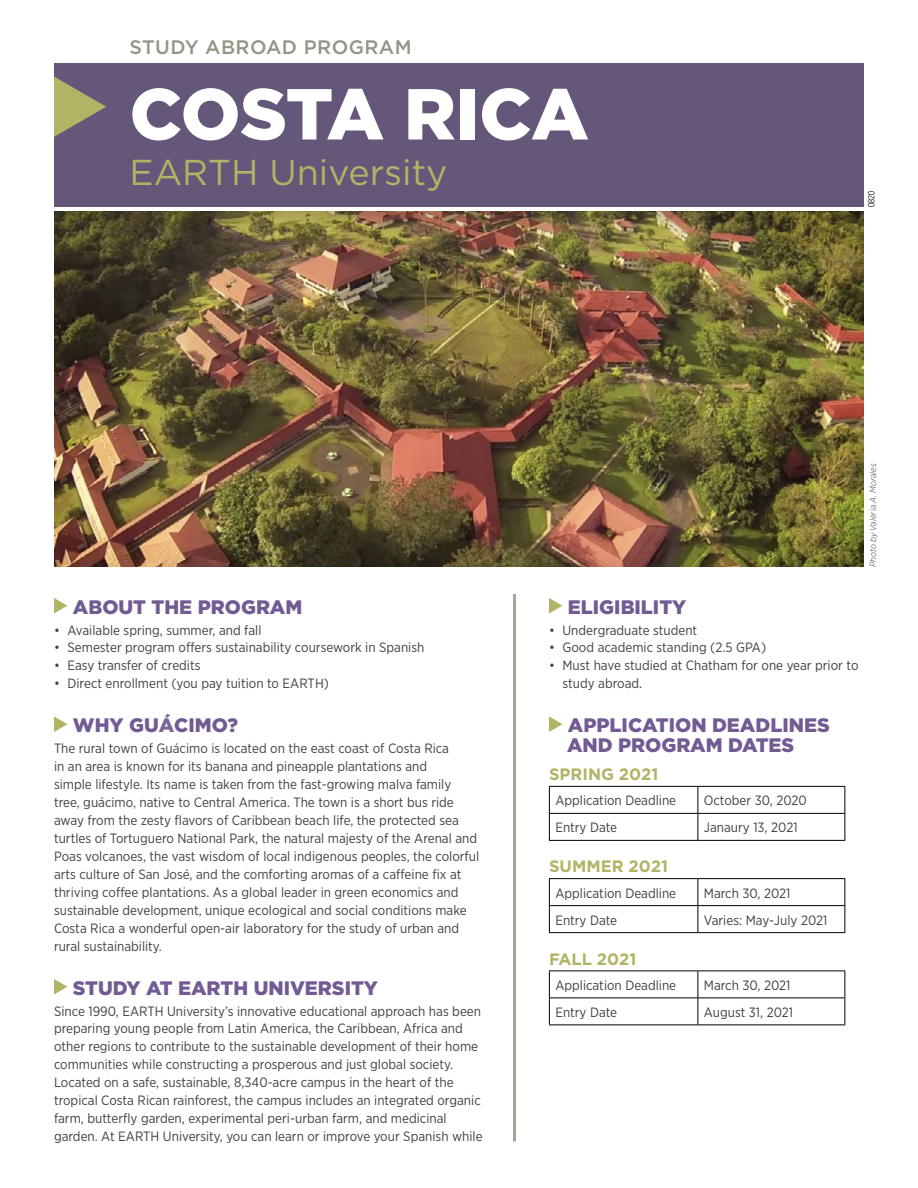
<style>
.page{position:relative;width:918px;height:1188px;background:#fff}
.page>*{position:absolute;margin:0;border:0;box-sizing:border-box;transform-origin:0 0}
.t1{font:900 72px "Gotham";letter-spacing:-.005em;color:#fff}
.t2{font:36px "Gotham";color:#b0b464}
.t3{font:900 19.5px/19.5px "Gotham";color:#725b93}
.t4{font:500 19.5px "Gotham";letter-spacing:.02em;color:#909684}
.t5{font:700 16.5px "Gotham";color:#b0b464}
.t6{font:13.5px/18px "Gotham Narrow";color:#414042}
.t7{font:italic 300 9px "Gotham Narrow";color:#414042}
.t8{font:300 condensed 9px "Univers";color:#000}
.s1{color:#7c679b}
</style>
<div class="page">
<img style="left:54px;top:212px;width:810px;height:355px">
<svg style="left:54px;top:598px;width:14px;height:15px"></svg>
<svg style="left:54px;top:716px;width:14px;height:16px"></svg>
<svg style="left:54px;top:979px;width:14px;height:15px"></svg>
<div style="left:54px;top:63px;width:810px;height:144px;background:#65577a"></div>
<svg style="left:54px;top:77px;width:52px;height:60px"></svg>
<svg style="left:549px;top:598px;width:13px;height:15px"></svg>
<svg style="left:549px;top:716px;width:13px;height:16px"></svg>
<hr style="left:549px;top:786px;width:149px;height:1px;background:#000">
<hr style="left:698px;top:786px;width:147px;height:1px;background:#000">
<hr style="left:549px;top:813px;width:149px;height:1px;background:#000">
<svg style="left:549px;top:787px;width:1px;height:53px"></svg>
<hr style="left:698px;top:813px;width:147px;height:1px;background:#000">
<svg style="left:698px;top:787px;width:1px;height:53px"></svg>
<svg style="left:844px;top:787px;width:1px;height:53px"></svg>
<hr style="left:549px;top:840px;width:149px;height:1px;background:#000">
<hr style="left:698px;top:840px;width:147px;height:1px;background:#000">
<hr style="left:549px;top:878px;width:149px;height:1px;background:#000">
<hr style="left:698px;top:878px;width:147px;height:1px;background:#000">
<hr style="left:549px;top:905px;width:149px;height:1px;background:#000">
<svg style="left:549px;top:879px;width:1px;height:53px"></svg>
<hr style="left:698px;top:905px;width:147px;height:1px;background:#000">
<svg style="left:698px;top:879px;width:1px;height:53px"></svg>
<svg style="left:844px;top:879px;width:1px;height:53px"></svg>
<hr style="left:549px;top:932px;width:149px;height:1px;background:#000">
<hr style="left:698px;top:932px;width:147px;height:1px;background:#000">
<hr style="left:549px;top:970px;width:149px;height:1px;background:#000">
<hr style="left:698px;top:970px;width:147px;height:1px;background:#000">
<hr style="left:549px;top:998px;width:149px;height:1px;background:#000">
<svg style="left:549px;top:971px;width:1px;height:53px"></svg>
<hr style="left:698px;top:998px;width:147px;height:1px;background:#000">
<svg style="left:698px;top:971px;width:1px;height:53px"></svg>
<svg style="left:844px;top:971px;width:1px;height:53px"></svg>
<hr style="left:549px;top:1024px;width:149px;height:1px;background:#000">
<hr style="left:698px;top:1024px;width:147px;height:1px;background:#000">
<hr style="left:513px;top:594px;width:3px;height:548px;background:#a4a89a">
<h3 class="t4" style="left:130px;top:36px;width:284px">STUDY ABROAD PROGRAM</h3>
<h1 class="t1" style="left:130px;top:72px;width:460px">COSTA RICA</h1>
<h2 class="t2" style="left:130px;top:152px;width:319px">EARTH University</h2>
<p class="t8" style="left:866px;top:207px;width:17px;rotate:-90deg">0820</p>
<h3 class="t3" style="left:73px;top:596px;width:231px">ABOUT THE PROGRAM</h3>
<p class="t6" style="left:54px;top:620px;width:209px">• Available spring, summer, and fall</p>
<p class="t6" style="left:54px;top:638px;width:372px">• Semester program offers sustainability coursework in Spanish</p>
<p class="t6" style="left:54px;top:656px;width:148px">• Easy transfer of credits</p>
<p class="t6" style="left:54px;top:674px;width:276px">• Direct enrollment (you pay tuition to EARTH)</p>
<h3 class="t3" style="left:73px;top:715px;width:167px">WHY GU<span class="s1">Á</span>CIMO?</h3>
<p class="t6" style="left:54px;top:739px;width:427px">The rural town of Guácimo is located on the east coast of Costa Rica<br>in an area is known for its banana and pineapple plantations and<br>simple lifestyle. Its name is taken from the fast-growing malva family tree, guácimo, native to Central America. The town is a short bus ride away from the zesty flavors of Caribbean beach life, the protected sea turtles of Tortuguero National Park, the natural majesty of the Arenal and Poas volcanoes, the vast wisdom of local indigenous peoples, the colorful arts culture of San José, and the comforting aromas of a caffeine fix at thriving coffee plantations. As a global leader in green economics and sustainable development, unique ecological and social conditions make Costa Rica a wonderful open-air laboratory for the study of urban and rural sustainability.</p>
<h3 class="t3" style="left:73px;top:977px;width:307px">STUDY AT EARTH UNIVERSITY</h3>
<p class="t6" style="left:54px;top:1001px;width:430px">Since 1990, EARTH University’s innovative educational approach has been preparing young people from Latin America, the Caribbean, Africa and other regions to contribute to the sustainable development of their home communities while constructing a prosperous and just global society.<br>Located on a safe, sustainable, 8,340-acre campus in the heart of the tropical Costa Rican rainforest, the campus includes an integrated organic farm, butterfly garden, experimental peri-urban farm, and medicinal garden. At EARTH University, you can learn or improve your Spanish while</p>
<p class="t7" style="left:867px;top:567px;width:105px;rotate:-90deg">Photo by Valeria A. Morales</p>
<h3 class="t3" style="left:568px;top:596px;width:120px">ELIGIBILITY</h3>
<p class="t6" style="left:549px;top:620px;width:150px">• Undergraduate student</p>
<p class="t6" style="left:549px;top:638px;width:219px">• Good academic standing (2.5 GPA)</p>
<p class="t6" style="left:562px;top:656px;width:297px;text-indent:-14px">• Must have studied at Chatham for one year prior to study abroad.</p>
<h3 class="t3" style="left:567px;top:715px;width:264px">APPLICATION DEADLINES<br>AND PROGRAM DATES</h3>
<p class="t5" style="left:549px;top:765px;width:111px">SPRING 2021</p>
<p class="t6" style="left:555px;top:791px;width:122px">Application Deadline</p>
<p class="t6" style="left:704px;top:791px;width:105px">October 30, 2020</p>
<p class="t6" style="left:555px;top:818px;width:63px">Entry Date</p>
<p class="t6" style="left:704px;top:818px;width:95px">Janaury 13, 2021</p>
<p class="t5" style="left:549px;top:857px;width:121px">SUMMER 2021</p>
<p class="t6" style="left:555px;top:884px;width:122px">Application Deadline</p>
<p class="t6" style="left:704px;top:884px;width:88px">March 30, 2021</p>
<p class="t6" style="left:555px;top:911px;width:63px">Entry Date</p>
<p class="t6" style="left:704px;top:911px;width:125px">Varies: May-July 2021</p>
<p class="t5" style="left:549px;top:949px;width:89px">FALL 2021</p>
<p class="t6" style="left:555px;top:976px;width:122px">Application Deadline</p>
<p class="t6" style="left:704px;top:976px;width:88px">March 30, 2021</p>
<p class="t6" style="left:555px;top:1003px;width:63px">Entry Date</p>
<p class="t6" style="left:704px;top:1003px;width:91px">August 31, 2021</p>
</div>
